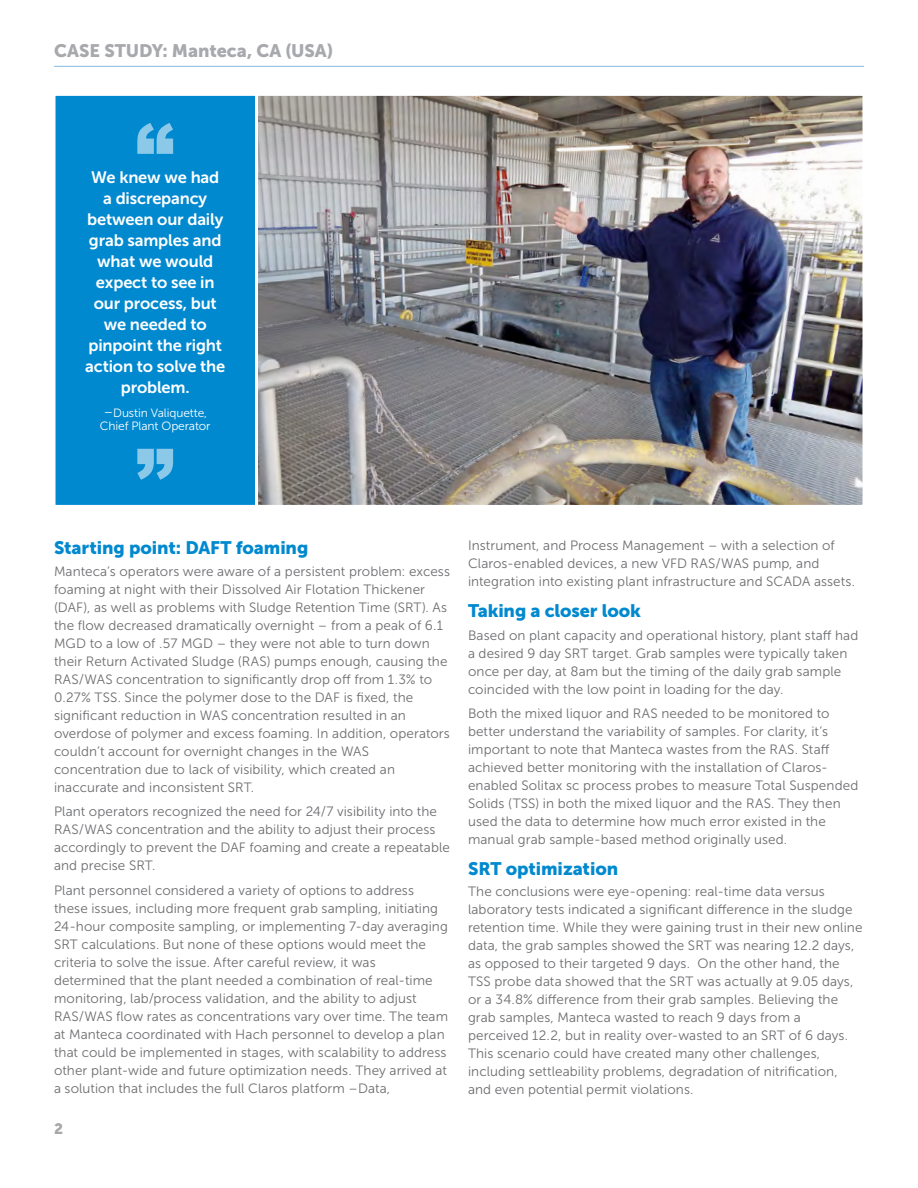
<style>
.page{position:relative;width:918px;height:1188px;background:#fff}
.page>*{position:absolute;margin:0;border:0;box-sizing:border-box;transform-origin:0 0}
.Head_2{font:18px "Museo Sans 900";letter-spacing:-.005em;color:#0089cf}
.Running_Head_Right{font:18px "Museo Sans 900";letter-spacing:-.005em;color:#a8a9ad}
.Text_1_Gray{font:18px "Museo Sans 900";letter-spacing:-.005em;color:#0089cf}
.Content_Source_11_Bo{font:16.5px/21px "Museo Sans 700";letter-spacing:-.01em;color:#fff;text-align:center}
.t1{font:15px "Museo Sans 900";color:#808285}
.Text_1_Gray-2{font:13.5px/18px "Museo Sans 300";letter-spacing:.005em;color:#6c6d70}
.Content_Source_11_Bo-2{font:12px "Museo Sans 300";letter-spacing:-.01em;color:#fff}
.s1{font-size:13.5px}
</style>
<div class="page">
<div style="left:52px;top:93px;width:206px;height:415px;background:#0089cf;border:3px solid #fff"></div>
<svg style="left:137px;top:123px;width:36px;height:31px"></svg>
<svg style="left:137px;top:449px;width:36px;height:31px"></svg>
<img style="left:259px;top:97px;width:603px;height:407px">
<div style="left:255px;top:93px;width:611px;height:415px;border:3px solid #fff"></div>
<hr style="left:54px;top:66px;width:810px;height:1px;background:#93c2e8">
<p class="Running_Head_Right" style="left:54px;top:40px;width:281px">CASE STUDY: Manteca, CA (USA)</p>
<p class="Content_Source_11_Bo" style="left:85px;top:167px;width:142px">We knew we had a discrepancy between our daily grab samples and what we would expect to see in our process, but we needed to pinpoint the right action to solve the problem.</p>
<p class="Content_Source_11_Bo-2" style="left:103px;top:406px;width:105px"><span class="s1">–</span>Dustin Valiquette,</p>
<p class="Content_Source_11_Bo-2" style="left:100px;top:420px;width:112px">Chief Plant Operator</p>
<p class="Head_2" style="left:54px;top:537px;width:256px">Starting point: DAFT foaming</p>
<p class="Text_1_Gray-2" style="left:54px;top:562px;width:398px">Manteca’s operators were aware of a persistent problem: excess foaming at night with their Dissolved Air Flotation Thickener (DAF), as well as problems with Sludge Retention Time (SRT). As the flow decreased dramatically overnight – from a peak of 6.1<br>MGD to a low of .57 MGD – they were not able to turn down their Return Activated Sludge (RAS) pumps enough, causing the RAS/WAS concentration to significantly drop off from 1.3% to 0.27% TSS. Since the polymer dose to the DAF is fixed, the significant reduction in WAS concentration resulted in an overdose of polymer and excess foaming. In addition, operators couldn’t account for overnight changes in the WAS concentration due to lack of visibility, which created an inaccurate and inconsistent SRT.</p>
<p class="Text_1_Gray-2" style="left:54px;top:803px;width:397px">Plant operators recognized the need for 24/7 visibility into the RAS/WAS concentration and the ability to adjust their process accordingly to prevent the DAF foaming and create a repeatable and precise SRT.</p>
<p class="Text_1_Gray-2" style="left:54px;top:881px;width:396px">Plant personnel considered a variety of options to address these issues, including more frequent grab sampling, initiating 24-hour composite sampling, or implementing 7-day averaging SRT calculations. But none of these options would meet the criteria to solve the issue. After careful review, it was determined that the plant needed a combination of real-time monitoring, lab/process validation, and the ability to adjust RAS/WAS flow rates as concentrations vary over time. The team at Manteca coordinated with Hach personnel to develop a plan that could be implemented in stages, with scalability to address other plant-wide and future optimization needs. They arrived at a solution that includes the full Claros platform –Data,</p>
<p class="t1" style="left:54px;top:1120px;width:11px">2</p>
<p class="Text_1_Gray-2" style="left:468px;top:536px;width:389px">Instrument, and Process Management – with a selection of<br>Claros-enabled devices, a new VFD RAS/WAS pump, and integration into existing plant infrastructure and SCADA assets.</p>
<p class="Head_2" style="left:468px;top:601px;width:175px">Taking a closer look</p>
<p class="Text_1_Gray-2" style="left:468px;top:626px;width:392px">Based on plant capacity and operational history, plant staff had a desired 9 day SRT target. Grab samples were typically taken once per day, at 8am but the timing of the daily grab sample coincided with the low point in loading for the day.</p>
<p class="Text_1_Gray-2" style="left:468px;top:705px;width:392px">Both the mixed liquor and RAS needed to be monitored to better understand the variability of samples. For clarity, it’s important to note that Manteca wastes from the RAS. Staff achieved better monitoring with the installation of Claros&shy;enabled Solitax sc process probes to measure Total Suspended Solids (TSS) in both the mixed liquor and the RAS. They then used the data to determine how much error existed in the manual grab sample-based method originally used.</p>
<p class="Text_1_Gray" style="left:468px;top:859px;width:152px">SRT optimization</p>
<p class="Text_1_Gray-2" style="left:468px;top:882px;width:396px">The conclusions were eye-opening: real-time data versus laboratory tests indicated a significant difference in the sludge retention time. While they were gaining trust in their new online data, the grab samples showed the SRT was nearing 12.2 days, as opposed to their targeted 9 days. On the other hand, the TSS probe data showed that the SRT was actually at 9.05 days, or a 34.8% difference from their grab samples. Believing the grab samples, Manteca wasted to reach 9 days from a perceived 12.2, but in reality over-wasted to an SRT of 6 days.<br>This scenario could have created many other challenges, including settleability problems, degradation of nitrification, and even potential permit violations.</p>
</div>
